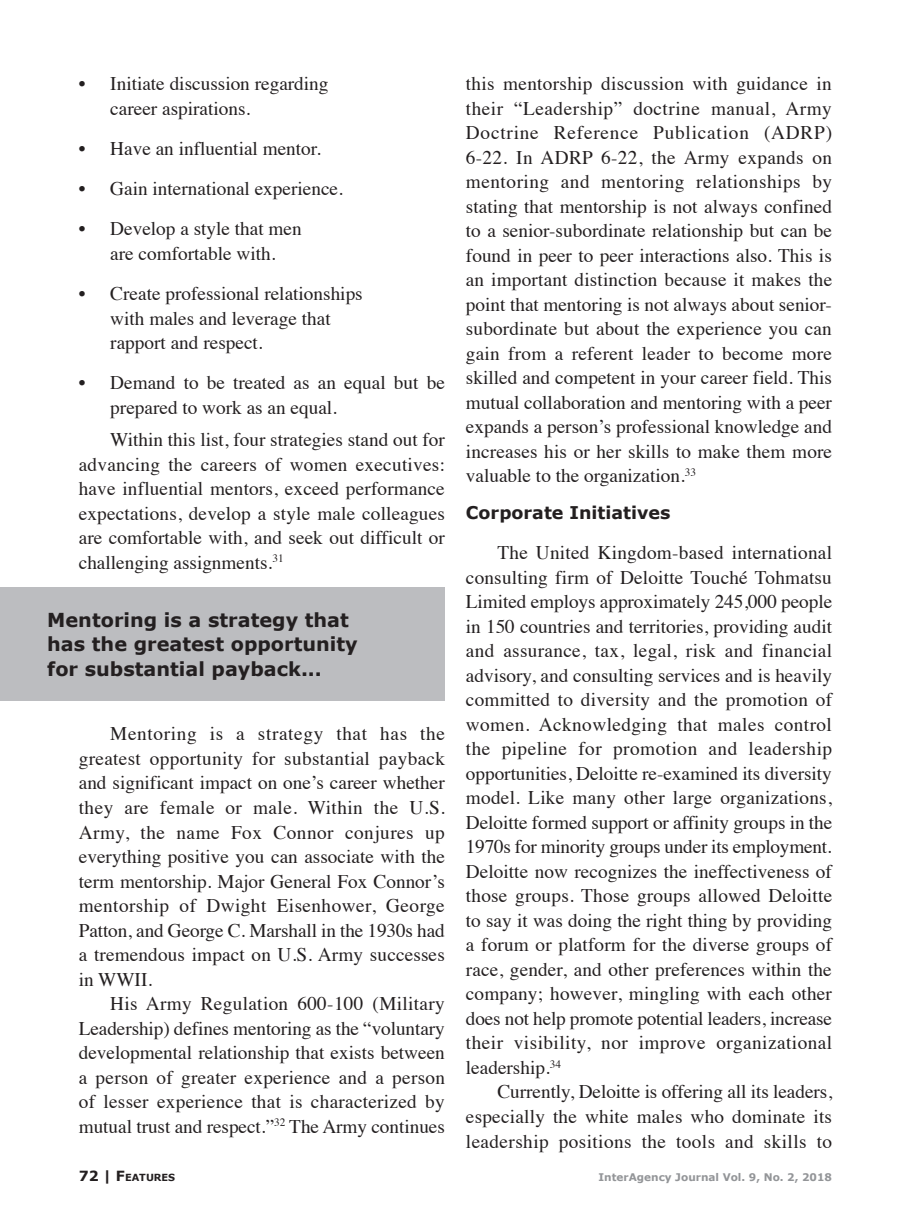
<style>
.page{position:relative;width:914px;height:1229px;background:#fff}
.page>*{position:absolute;margin:0;border:0;box-sizing:border-box;transform-origin:0 0}
.t1{font:19.25px/24.5px "Times";color:#231f20;text-align:justify}
.Left_Pull_Quote{font:700 19.25px/24.5px "Verdana";color:#231f20}
.Subheads{font:700 17.5px "Verdana";color:#231f20}
.t2{font:700 10.5px "Verdana";color:#939598}
.t3{font:700 9.8px "Verdana";color:#231f20}
.s1{font-size:14px}
</style>
<div class="page">
<div style="left:0;top:587px;width:445px;height:114px;background:#bcbdc0"></div>
<p class="t1" style="left:110px;top:70px;width:220px;text-indent:-32px">• Initiate discussion regarding career aspirations.</p>
<p class="t1" style="left:79px;top:134px;width:244px">• Have an influential mentor.</p>
<p class="t1" style="left:79px;top:175px;width:266px">• Gain international experience.</p>
<p class="t1" style="left:79px;top:215px;width:224px;text-align:center">• Develop a style that men are comfortable with.</p>
<p class="t1" style="left:110px;top:280px;width:254px;text-align:left;text-indent:-32px">• Create professional relationships with males and leverage that rapport and respect.</p>
<p class="t1" style="left:110px;top:369px;width:336px;text-indent:-32px">• Demand to be treated as an equal but be prepared to work as an equal.</p>
<p class="t1" style="left:79px;top:426px;width:368px;text-indent:32px">Within this list, four strategies stand out for advancing the careers of women executives: have influential mentors, exceed performance expectations, develop a style male colleagues are comfortable with, and seek out difficult or challenging assignments.<sup>31</sup></p>
<p class="Left_Pull_Quote" style="left:47px;top:607px;width:312px">Mentoring is a strategy that has the greatest opportunity for substantial payback...</p>
<p class="t1" style="left:79px;top:720px;width:368px;text-indent:32px">Mentoring is a strategy that has the greatest opportunity for substantial payback and significant impact on one’s career whether they are female or male. Within the U.S.<br>Army, the name Fox Connor conjures up everything positive you can associate with the term mentorship. Major General Fox Connor’s mentorship of Dwight Eisenhower, George Patton, and George C. Marshall in the 1930s had a tremendous impact on U.S. Army successes in WWII.</p>
<p class="t1" style="left:79px;top:989px;width:368px;text-indent:32px">His Army Regulation 600-100 (Military Leadership) defines mentoring as the “voluntary developmental relationship that exists between a person of greater experience and a person of lesser experience that is characterized by mutual trust and respect.”<sup>32</sup> The Army continues</p>
<p class="t1" style="left:466px;top:70px;width:368px">this mentorship discussion with guidance in their “Leadership” doctrine manual, Army Doctrine Reference Publication (ADRP)<br>6-22. In ADRP 6-22, the Army expands on mentoring and mentoring relationships by stating that mentorship is not always confined to a senior-subordinate relationship but can be found in peer to peer interactions also. This is an important distinction because it makes the point that mentoring is not always about senior&shy;subordinate but about the experience you can gain from a referent leader to become more skilled and competent in your career field. This mutual collaboration and mentoring with a peer expands a person’s professional knowledge and increases his or her skills to make them more valuable to the organization.<sup>33</sup></p>
<p class="Subheads" style="left:466px;top:501px;width:206px">Corporate Initiatives</p>
<p class="t1" style="left:466px;top:539px;width:368px;text-indent:32px">The United Kingdom-based international consulting firm of Deloitte Touché Tohmatsu Limited employs approximately 245,000 people in 150 countries and territories, providing audit and assurance, tax, legal, risk and financial advisory, and consulting services and is heavily committed to diversity and the promotion of women. Acknowledging that males control the pipeline for promotion and leadership opportunities, Deloitte re-examined its diversity model. Like many other large organizations, Deloitte formed support or affinity groups in the 1970s for minority groups under its employment.<br>Deloitte now recognizes the ineffectiveness of those groups. Those groups allowed Deloitte to say it was doing the right thing by providing a forum or platform for the diverse groups of race, gender, and other preferences within the company; however, mingling with each other does not help promote potential leaders, increase their visibility, nor improve organizational leadership.<sup>34</sup></p>
<p class="t1" style="left:466px;top:1078px;width:368px;text-indent:32px">Currently, Deloitte is offering all its leaders, especially the white males who dominate its leadership positions the tools and skills to</p>
<p class="t3" style="left:79px;top:1171px;width:98px"><span class="s1">72 |</span> <span class="s1">F</span>EATURES</p>
<p class="t2" style="left:598px;top:1170px;width:235px">InterAgency Journal Vol. 9, No. 2, 2018</p>
</div>
